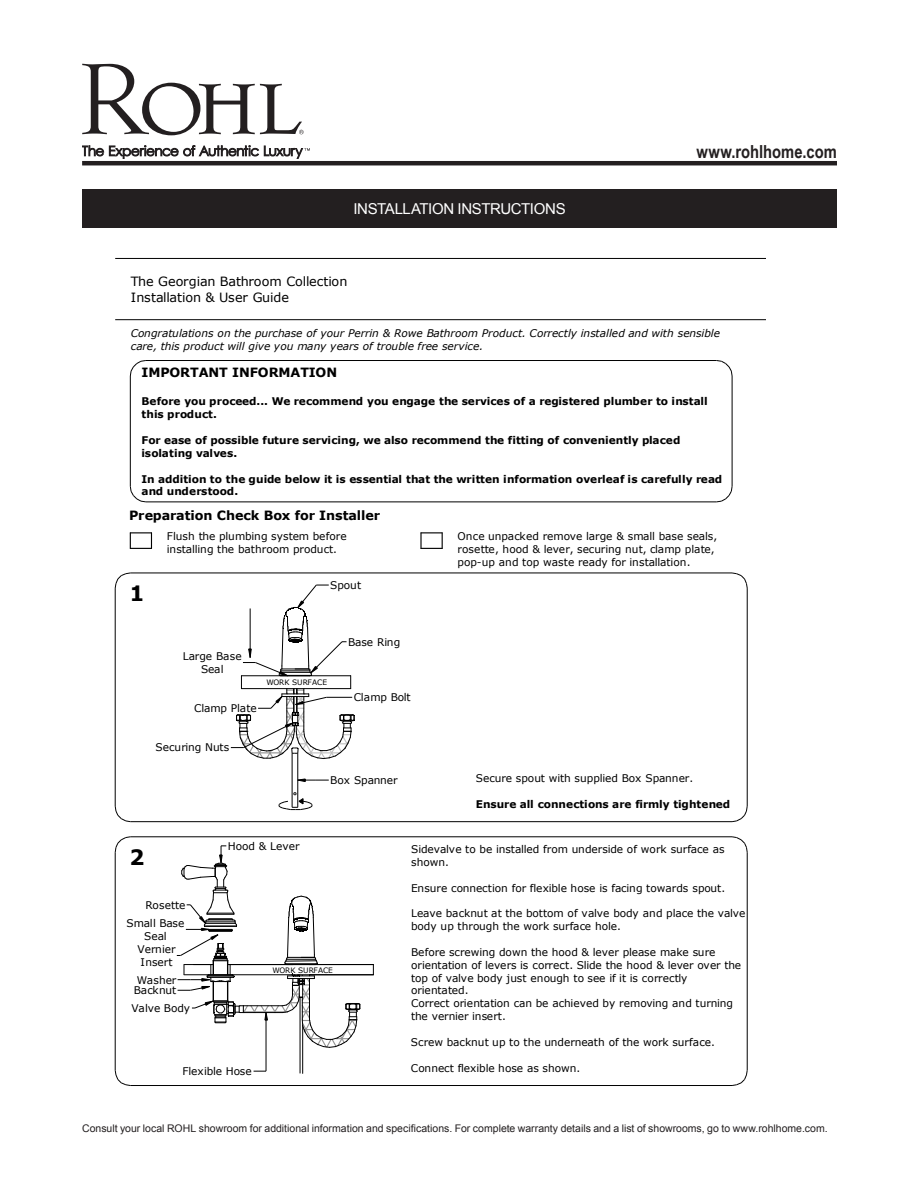
<style>
.page{position:relative;width:918px;height:1188px;background:#fff}
.page>*{position:absolute;margin:0;border:0;box-sizing:border-box;transform-origin:0 0}
.t1{font:700 21.15px "Verdana";color:#000}
.t2{font:700 18px "Arial Narrow";color:#231f20}
.Product_Title_Bar{font:15px "Arial";letter-spacing:-.025em;color:#fff}
.t3{font:12.75px/15.5px "Verdana";letter-spacing:-.01em;color:#000}
.t4{font:700 12.75px "Verdana";letter-spacing:-.01em;color:#000}
.t5{font:10.5px/12.9px "Verdana";color:#000}
.t6{font:700 10.5px/12.9px "Verdana";letter-spacing:-.005em;color:#000}
.t7{font:italic 10.5px/12.9px "Verdana";color:#000}
.t8{font:10.5px "Arial";color:#231f20}
.t9{font:7.5px "Verdana";letter-spacing:-.025em;color:#000}
</style>
<div class="page">
<svg style="left:82px;top:64px;width:222px;height:71px"></svg>
<svg style="left:82px;top:145px;width:228px;height:14px"></svg>
<hr style="left:82px;top:161px;width:755px;height:4px;background:#231f20">
<div style="left:82px;top:189px;width:755px;height:38px;background:#231f20"></div>
<hr style="left:115px;top:258px;width:651px;height:1px;background:#000">
<hr style="left:130px;top:1085px;width:602px;height:1px;background:#000">
<svg style="left:115px;top:1070px;width:16px;height:16px"></svg>
<hr style="left:115px;top:319px;width:651px;height:1px;background:#000">
<hr style="left:146px;top:502px;width:571px;height:1px;background:#000">
<svg style="left:130px;top:532px;width:22px;height:17px"></svg>
<hr style="left:146px;top:360px;width:571px;height:1px;background:#000">
<hr style="left:732px;top:376px;width:1px;height:110px;background:#000">
<hr style="left:130px;top:376px;width:1px;height:110px;background:#000">
<svg style="left:130px;top:360px;width:16px;height:16px"></svg>
<svg style="left:130px;top:486px;width:16px;height:16px"></svg>
<svg style="left:420px;top:532px;width:23px;height:17px"></svg>
<hr style="left:130px;top:573px;width:602px;height:1px;background:#000">
<svg style="left:115px;top:573px;width:16px;height:15px"></svg>
<hr style="left:115px;top:852px;width:1px;height:218px;background:#000">
<hr style="left:747px;top:852px;width:1px;height:218px;background:#000">
<hr style="left:130px;top:821px;width:602px;height:1px;background:#000">
<hr style="left:130px;top:837px;width:602px;height:1px;background:#000">
<svg style="left:115px;top:836px;width:16px;height:17px"></svg>
<hr style="left:115px;top:588px;width:1px;height:218px;background:#000">
<hr style="left:747px;top:588px;width:1px;height:218px;background:#000">
<svg style="left:716px;top:360px;width:17px;height:16px"></svg>
<svg style="left:716px;top:486px;width:17px;height:16px"></svg>
<svg style="left:732px;top:573px;width:16px;height:16px"></svg>
<svg style="left:732px;top:836px;width:16px;height:17px"></svg>
<svg style="left:732px;top:1070px;width:16px;height:16px"></svg>
<hr style="left:292px;top:753px;width:1px;height:54px;background:#000">
<hr style="left:298px;top:753px;width:1px;height:54px;background:#000">
<svg style="left:278px;top:792px;width:35px;height:18px"></svg>
<svg style="left:115px;top:806px;width:16px;height:16px"></svg>
<svg style="left:732px;top:806px;width:16px;height:16px"></svg>
<svg style="left:231px;top:585px;width:124px;height:175px"></svg>
<svg style="left:297px;top:779px;width:32px;height:3px"></svg>
<hr style="left:302px;top:1025px;width:1px;height:48px;background:#000">
<hr style="left:310px;top:964px;width:63px;height:1px;background:#000">
<hr style="left:310px;top:974px;width:63px;height:1px;background:#000">
<hr style="left:300px;top:997px;width:1px;height:76px;background:#000">
<hr style="left:266px;top:1013px;width:1px;height:58px;background:#000">
<svg style="left:254px;top:1071px;width:12px;height:1px"></svg>
<svg style="left:177px;top:846px;width:184px;height:203px"></svg>
<p class="Product_Title_Bar" style="left:353px;top:198px;width:214px">INSTALLATION INSTRUCTIONS</p>
<p class="t3" style="left:131px;top:274px;width:218px">The Georgian Bathroom Collection<br>Installation &amp; User Guide</p>
<p class="t2" style="left:696px;top:138px;width:142px">www.rohlhome.com</p>
<p class="t7" style="left:131px;top:327px;width:591px">Congratulations on the purchase of your Perrin &amp; Rowe Bathroom Product. Correctly installed and with sensible care, this product will give you many years of trouble free service.</p>
<p class="t4" style="left:142px;top:363px;width:197px">IMPORTANT INFORMATION</p>
<p class="t6" style="left:142px;top:395px;width:568px">Before you proceed... We recommend you engage the services of a registered plumber to install this product.</p>
<p class="t6" style="left:142px;top:434px;width:540px">For ease of possible future servicing, we also recommend the fitting of conveniently placed isolating valves.</p>
<p class="t6" style="left:142px;top:472px;width:582px">In addition to the guide below it is essential that the written information overleaf is carefully read and understood.</p>
<p class="t4" style="left:129px;top:507px;width:252px">Preparation Check Box for Installer</p>
<p class="t5" style="left:167px;top:530px;width:181px">Flush the plumbing system before installing the bathroom product.</p>
<p class="t5" style="left:458px;top:530px;width:261px">Once unpacked remove large &amp; small base seals, rosette, hood &amp; lever, securing nut, clamp plate, pop-up and top waste ready for installation.</p>
<p class="t1" style="left:130px;top:578px;width:17px">1</p>
<p class="t5" style="left:330px;top:578px;width:33px">Spout</p>
<p class="t5" style="left:183px;top:650px;width:60px;text-align:center">Large Base<br>Seal</p>
<p class="t5" style="left:194px;top:702px;width:64px">Clamp Plate</p>
<p class="t9" style="left:266px;top:677px;width:62px">WORK SURFACE</p>
<p class="t5" style="left:348px;top:635px;width:54px">Base Ring</p>
<p class="t5" style="left:354px;top:691px;width:59px">Clamp Bolt</p>
<p class="t5" style="left:156px;top:741px;width:75px">Securing Nuts</p>
<p class="t5" style="left:330px;top:774px;width:69px">Box Spanner</p>
<p class="t5" style="left:476px;top:772px;width:219px">Secure spout with supplied Box Spanner.</p>
<p class="t6" style="left:476px;top:798px;width:256px">Ensure all connections are firmly tightened</p>
<p class="t5" style="left:228px;top:839px;width:73px">Hood &amp; Lever</p>
<p class="t5" style="left:411px;top:843px;width:315px">Sidevalve to be installed from underside of work surface as shown.</p>
<p class="t5" style="left:411px;top:881px;width:316px">Ensure connection for flexible hose is facing towards spout.</p>
<p class="t5" style="left:411px;top:907px;width:336px">Leave backnut at the bottom of valve body and place the valve body up through the work surface hole.</p>
<p class="t5" style="left:411px;top:945px;width:332px">Before screwing down the hood &amp; lever please make sure orientation of levers is correct. Slide the hood &amp; lever over the top of valve body just enough to see if it is correctly orientated.<br>Correct orientation can be achieved by removing and turning the vernier insert.</p>
<p class="t5" style="left:411px;top:1035px;width:305px">Screw backnut up to the underneath of the work surface.</p>
<p class="t5" style="left:411px;top:1061px;width:171px">Connect flexible hose as shown.</p>
<p class="t1" style="left:130px;top:842px;width:17px">2</p>
<p class="t5" style="left:127px;top:896px;width:60px;line-height:18.1px;text-align:right">Rosette<br>Small Base</p>
<p class="t5" style="left:144px;top:929px;width:24px">Seal</p>
<p class="t5" style="left:134px;top:975px;width:44px;line-height:10.2px">Washer<br>Backnut</p>
<p class="t5" style="left:131px;top:1001px;width:60px">Valve Body</p>
<p class="t5" style="left:138px;top:942px;width:40px">Vernier<br>Insert</p>
<p class="t9" style="left:272px;top:965px;width:62px">WORK SURFACE</p>
<p class="t5" style="left:182px;top:1065px;width:71px">Flexible Hose</p>
<p class="t8" style="left:82px;top:1121px;width:747px">Consult your local ROHL showroom for additional information and specifications. For complete warranty details and a list of showrooms, go to www.rohlhome.com.</p>
</div>
